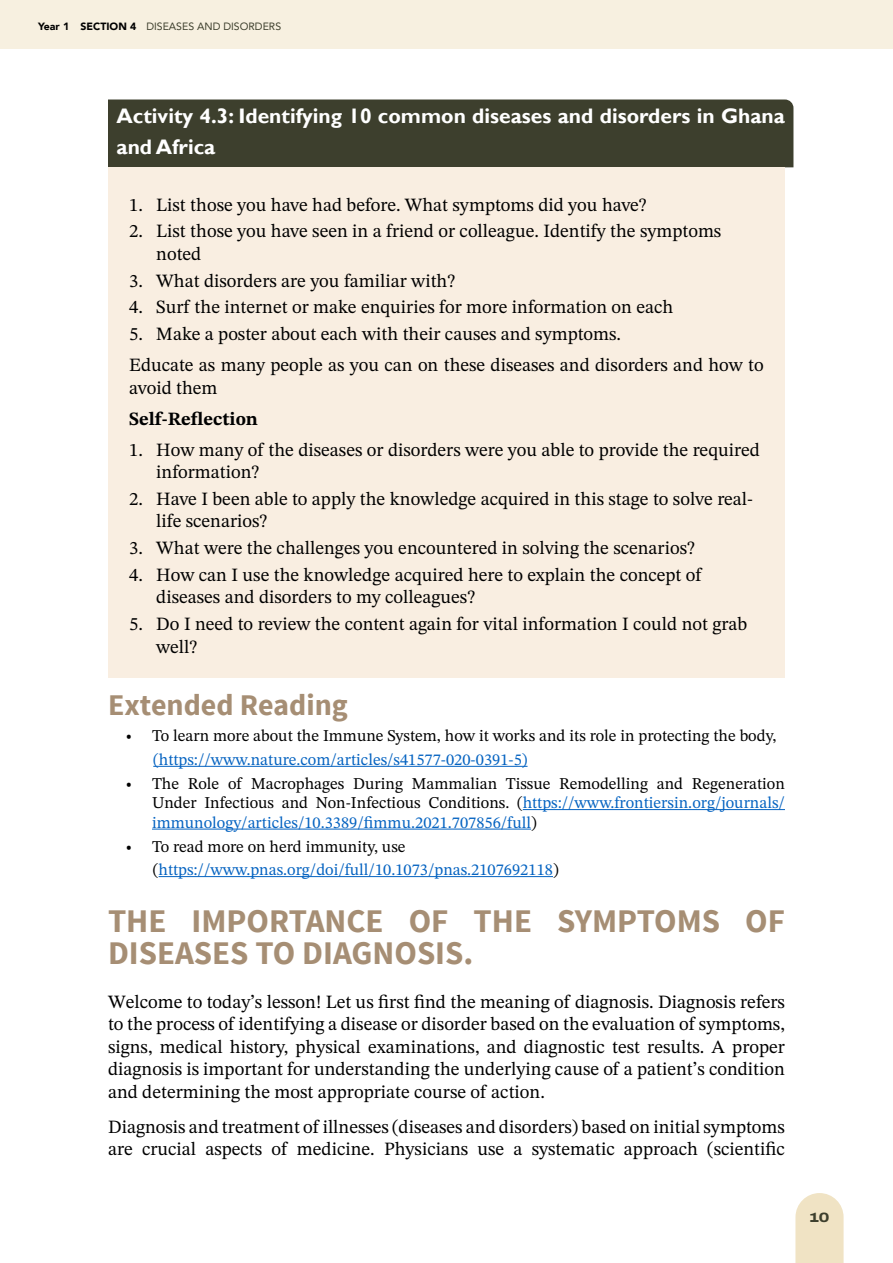
<style>
.page{position:relative;width:893px;height:1263px;background:#fff}
.page>*{position:absolute;margin:0;border:0;box-sizing:border-box;transform-origin:0 0}
.t1{font:700 33px/31.5px "Source Sans Pro";color:#a68e74}
.t2{font:700 30px "Source Sans Pro";color:#a68e74}
.t3{font:700 21px/31.5px "Gill Sans";color:#fff}
.t4{font:18.75px/22.5px "STIX Two Text";color:#000}
.t5{font:18.75px/22.5px "STIX Two Text";color:#000;text-align:justify}
.t6{font:700 18.75px "STIX Two Text";color:#000}
.t7{font:16.5px/19.5px "STIX Two Text";color:#000;text-align:justify}
.t8{font:16.5px/23.7px "STIX Two Text";color:#0563c1}
.t9{font:800 13.5px "Archivo Expanded";color:#3d3f2d}
.t10{font:10.5px "Avenir LT Std";color:#3d3f2d}
.s1{font-family:"Avenir";font-weight:900;color:#000}
.s2{color:#0563c1}
.s3{color:#000}
</style>
<div class="page">
<div style="left:0;top:0;width:893px;height:49px;background:#f7f0e0"></div>
<svg style="left:795px;top:1193px;width:49px;height:70px;background:#f1e5c9"></svg>
<div style="left:108px;top:99px;width:685px;height:68px;background:#3d3f2d"></div>
<div style="left:108px;top:167px;width:677px;height:69px;background:#f9eee1"></div>
<div style="left:108px;top:194px;width:677px;height:91px;background:#f9eee1"></div>
<div style="left:108px;top:270px;width:677px;height:69px;background:#f9eee1"></div>
<div style="left:108px;top:327px;width:677px;height:92px;background:#f9eee1"></div>
<div style="left:108px;top:412px;width:677px;height:92px;background:#f9eee1"></div>
<div style="left:108px;top:461px;width:677px;height:92px;background:#f9eee1"></div>
<div style="left:108px;top:537px;width:677px;height:92px;background:#f9eee1"></div>
<div style="left:108px;top:586px;width:677px;height:92px;background:#f9eee1"></div>
<hr style="left:153px;top:766px;width:374px;height:1px;background:#0563c1">
<hr style="left:523px;top:809px;width:262px;height:1px;background:#0563c1">
<hr style="left:152px;top:829px;width:379px;height:1px;background:#0563c1">
<hr style="left:159px;top:876px;width:394px;height:1px;background:#0563c1">
<p class="t10" style="left:38px;top:21px;width:245px"><span class="s1">Year 1 SECTION 4</span> DISEASES AND DISORDERS</p>
<p class="t3" style="left:117px;top:100px;width:670px">Activity 4.3: Identifying 10 common diseases and disorders in Ghana and Africa</p>
<p class="t4" style="left:129px;top:193px;width:519px">1. List those you have had before. What symptoms did you have?</p>
<p class="t4" style="left:156px;top:220px;width:567px;text-indent:-27px">2. List those you have seen in a friend or colleague. Identify the symptoms noted</p>
<p class="t4" style="left:129px;top:269px;width:327px">3. What disorders are you familiar with?</p>
<p class="t4" style="left:129px;top:296px;width:546px">4. Surf the internet or make enquiries for more information on each</p>
<p class="t4" style="left:129px;top:318px;width:636px;line-height:31px">5. Make a poster about each with their causes and symptoms.<br>Educate as many people as you can on these diseases and disorders and how to</p>
<p class="t4" style="left:129px;top:376px;width:90px">avoid them</p>
<p class="t6" style="left:129px;top:405px;width:130px">Self-Reflection</p>
<p class="t4" style="left:156px;top:438px;width:605px;text-indent:-27px">1. How many of the diseases or disorders were you able to provide the required information?</p>
<p class="t4" style="left:156px;top:487px;width:598px;text-indent:-27px">2. Have I been able to apply the knowledge acquired in this stage to solve real&shy;life scenarios?</p>
<p class="t4" style="left:129px;top:537px;width:567px">3. What were the challenges you encountered in solving the scenarios?</p>
<p class="t4" style="left:156px;top:563px;width:547px;text-indent:-27px">4. How can I use the knowledge acquired here to explain the concept of diseases and disorders to my colleagues?</p>
<p class="t4" style="left:156px;top:613px;width:592px;text-indent:-27px">5. Do I need to review the content again for vital information I could not grab well?</p>
<h2 class="t2" style="left:108px;top:686px;width:241px">Extended Reading</h2>
<p class="t7" style="left:125px;top:726px;width:653px">• To learn more about the Immune System, how it works and its role in protecting the body,</p>
<p class="t8" style="left:153px;top:748px;width:376px">(https://www.nature.com/articles/s41577-020-0391-5)</p>
<p class="t7" style="left:152px;top:773px;width:634px;text-indent:-27px">• The Role of Macrophages During Mammalian Tissue Remodelling and Regeneration Under Infectious and Non-Infectious Conditions. (<span class="s2">https://www.frontiersin.org/journals/ immunology/articles/10.3389/fimmu.2021.707856/full</span>)</p>
<p class="t8" style="left:153px;top:834px;width:407px;text-indent:-28px"><span class="s3">• To read more on herd immunity, use (</span>https://www.pnas.org/doi/full/10.1073/pnas.2107692118<span class="s3">)</span></p>
<h1 class="t1" style="left:108px;top:907px;width:678px">THE IMPORTANCE OF THE SYMPTOMS OF<br>DISEASES TO DIAGNOSIS.</h1>
<p class="t5" style="left:108px;top:990px;width:678px">Welcome to today’s lesson! Let us first find the meaning of diagnosis. Diagnosis refers to the process of identifying a disease or disorder based on the evaluation of symptoms, signs, medical history, physical examinations, and diagnostic test results. A proper diagnosis is important for understanding the underlying cause of a patient’s condition and determining the most appropriate course of action.</p>
<p class="t5" style="left:108px;top:1115px;width:678px">Diagnosis and treatment of illnesses (diseases and disorders) based on initial symptoms are crucial aspects of medicine. Physicians use a systematic approach (scientific</p>
<p class="t9" style="left:809px;top:1207px;width:22px">10</p>
</div>
